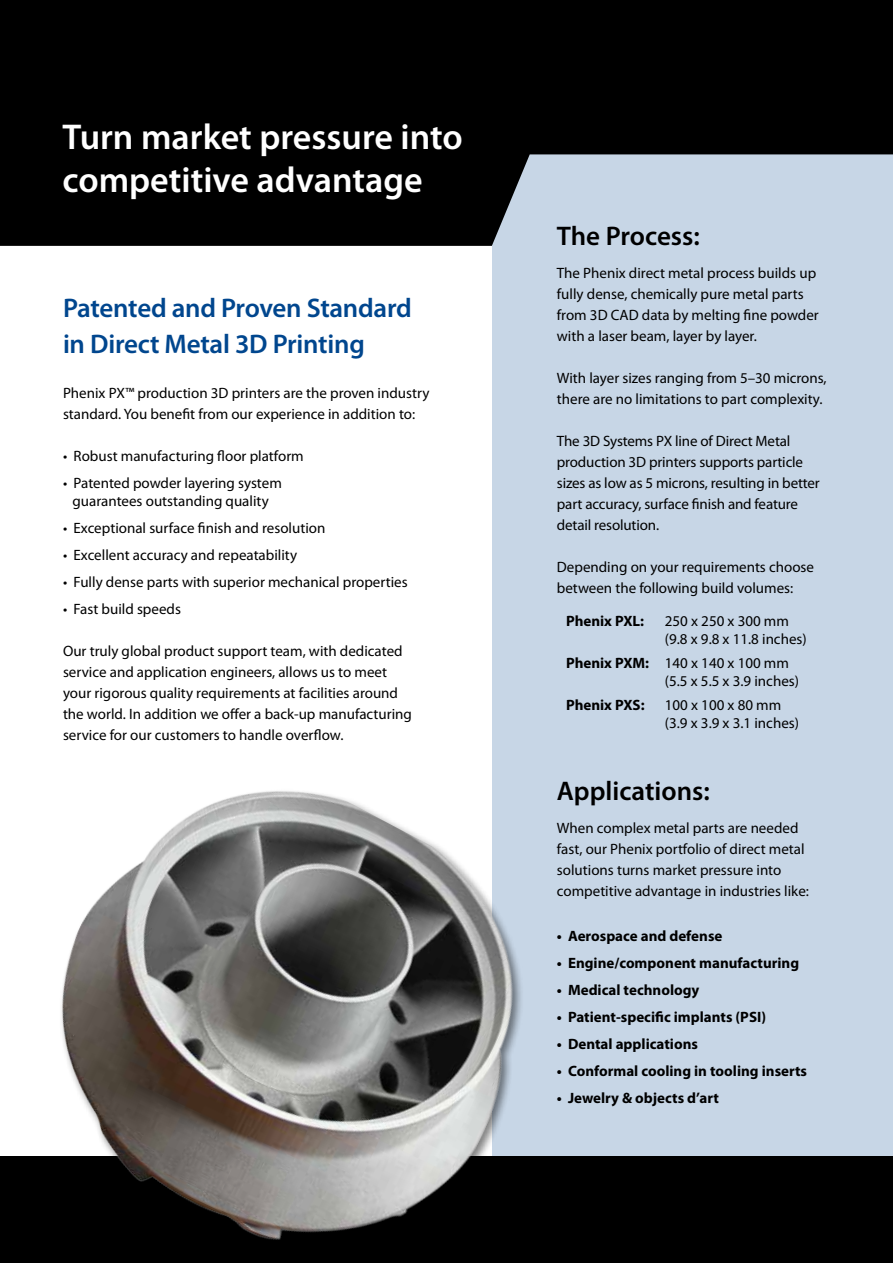
<style>
.page{position:relative;width:893px;height:1263px;background:#fff}
.page>*{position:absolute;margin:0;border:0;box-sizing:border-box;transform-origin:0 0}
.t1{font:600 36px/43.2px "Myriad Pro";color:#fff}
.t2{font:600 27px/36px "Myriad Pro";letter-spacing:-.01em;color:#00468e}
.t3{font:600 27px "Myriad Pro";color:#000}
.t4{font:15px/21px "Myriad Pro";color:#000}
.t5{font:700 15px "Myriad Pro";color:#000}
.s1{font-weight:700}
</style>
<div class="page">
<div style="left:492px;top:76px;width:401px;height:1187px;background:#c7d6e6"></div>
<svg style="left:0;top:0;width:893px;height:246px;fill:#000"></svg>
<img style="left:0;top:791px;width:684px;height:472px">
<div style="left:684px;top:1156px;width:209px;height:107px;background:#000"></div>
<h1 class="t1" style="left:63px;top:114px;width:402px">Turn market pressure into competitive advantage</h1>
<h2 class="t2" style="left:63px;top:290px;width:350px">Patented and Proven Standard in Direct Metal 3D Printing</h2>
<p class="t4" style="left:63px;top:383px;width:368px">Phenix PX™ production 3D printers are the proven industry standard. You benefit from our experience in addition to:</p>
<p class="t4" style="left:63px;top:446px;width:242px">• Robust manufacturing floor platform</p>
<p class="t4" style="left:63px;top:474px;width:220px;line-height:18px;text-align:center">• Patented powder layering system guarantees outstanding quality</p>
<p class="t4" style="left:63px;top:518px;width:264px">• Exceptional surface finish and resolution</p>
<p class="t4" style="left:63px;top:545px;width:236px">• Excellent accuracy and repeatability</p>
<p class="t4" style="left:63px;top:572px;width:346px">• Fully dense parts with superior mechanical properties</p>
<p class="t4" style="left:63px;top:599px;width:119px">• Fast build speeds</p>
<p class="t4" style="left:63px;top:641px;width:350px">Our truly global product support team, with dedicated service and application engineers, allows us to meet your rigorous quality requirements at facilities around the world. In addition we offer a back-up manufacturing service for our customers to handle overflow.</p>
<h2 class="t3" style="left:557px;top:218px;width:144px">The Process:</h2>
<p class="t4" style="left:557px;top:262px;width:263px">The Phenix direct metal process builds up fully dense, chemically pure metal parts from 3D CAD data by melting fine powder with a laser beam, layer by layer.</p>
<p class="t4" style="left:557px;top:367px;width:271px">With layer sizes ranging from 5–30 microns, there are no limitations to part complexity.</p>
<p class="t4" style="left:557px;top:430px;width:264px">The 3D Systems PX line of Direct Metal production 3D printers supports particle sizes as low as 5 microns, resulting in better part accuracy, surface finish and feature detail resolution.</p>
<p class="t4" style="left:557px;top:556px;width:259px">Depending on your requirements choose between the following build volumes:</p>
<p class="t5" style="left:566px;top:611px;width:80px">Phenix PXL:</p>
<p class="t4" style="left:665px;top:611px;width:143px;line-height:18px">250 x 250 x 300 mm (9.8 x 9.8 x 11.8 inches)</p>
<p class="t4" style="left:665px;top:653px;width:136px;line-height:18px;text-indent:-99px"><span class="s1">Phenix PXM:</span> 140 x 140 x 100 mm (5.5 x 5.5 x 3.9 inches)</p>
<p class="t5" style="left:566px;top:695px;width:80px">Phenix PXS:</p>
<p class="t4" style="left:665px;top:695px;width:136px;line-height:18px">100 x 100 x 80 mm (3.9 x 3.9 x 3.1 inches)</p>
<h2 class="t3" style="left:557px;top:773px;width:154px">Applications:</h2>
<p class="t4" style="left:557px;top:817px;width:254px">When complex metal parts are needed fast, our Phenix portfolio of direct metal solutions turns market pressure into competitive advantage in industries like:</p>
<p class="t5" style="left:557px;top:926px;width:167px">• Aerospace and defense</p>
<p class="t5" style="left:557px;top:953px;width:244px">• Engine/component manufacturing</p>
<p class="t5" style="left:557px;top:980px;width:144px">• Medical technology</p>
<p class="t5" style="left:557px;top:1007px;width:211px">• Patient-specific implants (PSI)</p>
<p class="t5" style="left:557px;top:1034px;width:143px">• Dental applications</p>
<p class="t5" style="left:557px;top:1061px;width:252px">• Conformal cooling in tooling inserts</p>
<p class="t5" style="left:557px;top:1088px;width:164px">• Jewelry &amp; objects d’art</p>
</div>
